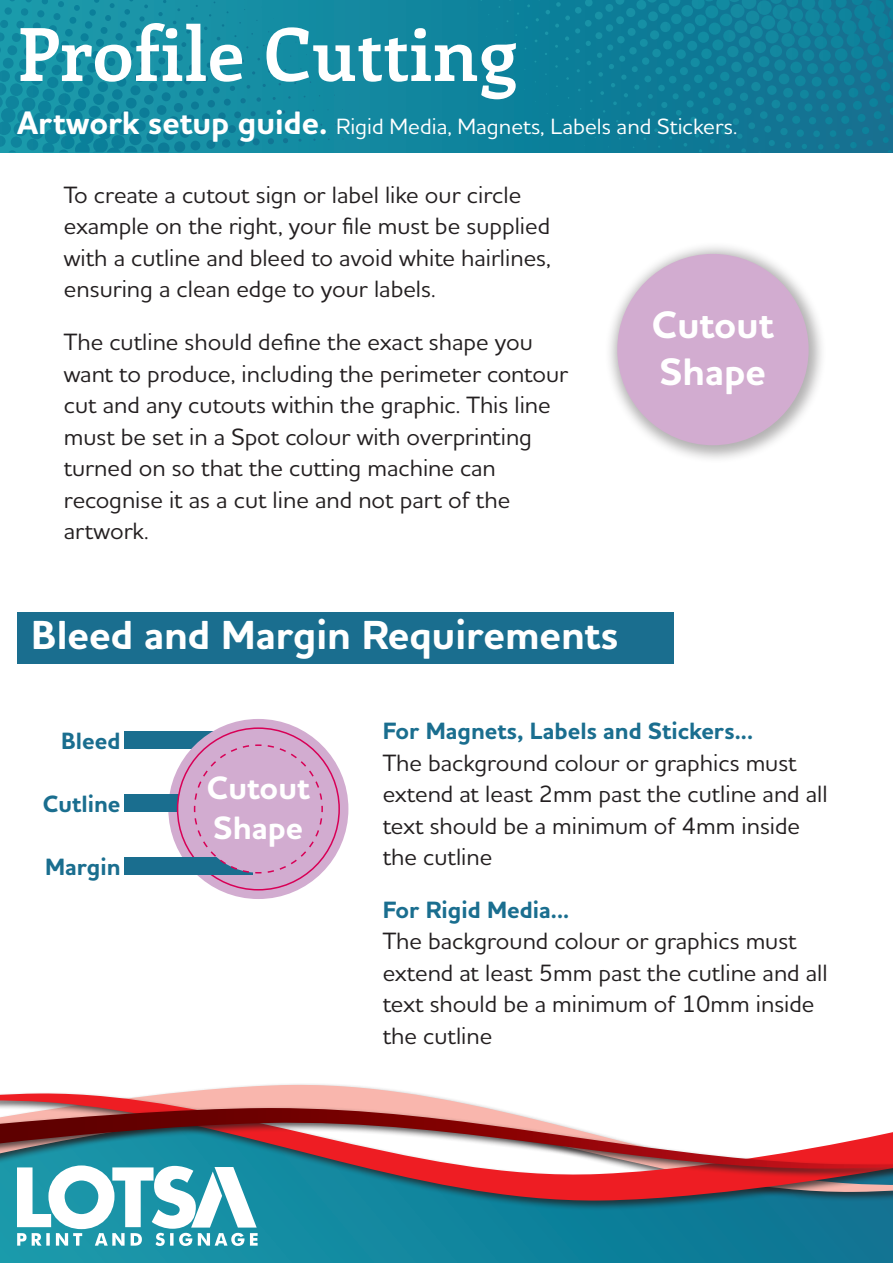
<style>
.page{position:relative;width:893px;height:1263px;background:#fff}
.page>*{position:absolute;margin:0;border:0;box-sizing:border-box;transform-origin:0 0}
.t1{font:700 73.35px "Enriqueta";color:#fff}
.t2{font:700 41.25px "Houschka Alt Pro";color:#fff}
.t3{font:700 39px/46.8px "Houschka Alt Pro";color:#fff}
.t4{font:700 33px/39.6px "Houschka Alt Pro";color:#fff}
.t5{font:500 24px/31.5px "Houschka Alt Pro";color:#231f20}
.t6{font:700 24px "Houschka Alt Pro";color:#1a6e8f}
.t7{font:500 22.5px "Houschka Alt Pro";color:#fff}
.s1{font-weight:700;font-size:33px}
</style>
<div class="page">
<div style="left:124px;top:731px;width:129px;height:18px;background:#1a6e8f"></div>
<div style="left:17px;top:612px;width:657px;height:52px;background:#1a6e8f"></div>
<div style="left:168px;top:719px;width:180px;height:180px;background:#d2acd0;border-radius:50%"></div>
<svg style="left:0;top:0;width:893px;height:152px;background:#11849d"></svg>
<svg style="left:5px;top:0;width:257px;height:21px;background:#1892a6"></svg>
<svg style="left:615px;top:0;width:278px;height:39px;background:#11809a"></svg>
<svg style="left:0;top:1210px;width:893px;height:53px;background:#10839c"></svg>
<svg style="left:194px;top:1084px;width:203px;height:7px"></svg>
<div style="left:0;top:1091px;width:893px;height:119px;background:#231f20;opacity:.75"></div>
<svg style="left:0;top:1092px;width:893px;height:110px"></svg>
<div style="left:0;top:1106px;width:893px;height:72px;background:#231f20;opacity:.75"></div>
<svg style="left:0;top:1108px;width:893px;height:61px"></svg>
<svg style="left:17px;top:1165px;width:241px;height:81px"></svg>
<div style="left:604px;top:241px;width:223px;height:223px;background:#231f20;opacity:.35"></div>
<div style="left:617px;top:254px;width:192px;height:191px;background:#d2acd0;border-radius:50%"></div>
<div style="left:124px;top:794px;width:129px;height:18px;background:#1a6e8f"></div>
<div style="left:178px;top:728px;width:161px;height:162px;background:#d2acd0;border-radius:50%"></div>
<div style="left:124px;top:858px;width:129px;height:17px;background:#1a6e8f"></div>
<svg style="left:193px;top:744px;width:131px;height:130px"></svg>
<h1 class="t1" style="left:17px;top:2px;width:502px">Profile Cutting</h1>
<p class="t7" style="left:17px;top:112px;width:722px"><span class="s1">Artwork setup guide.</span> Rigid Media, Magnets, Labels and Stickers.</p>
<p class="t5" style="left:64px;top:178px;width:488px">To create a cutout sign or label like our circle example on the right, your file must be supplied with a cutline and bleed to avoid white hairlines, ensuring a clean edge to your labels.</p>
<p class="t5" style="left:64px;top:325px;width:506px">The cutline should define the exact shape you want to produce, including the perimeter contour cut and any cutouts within the graphic. This line must be set in a Spot colour with overprinting turned on so that the cutting machine can recognise it as a cut line and not part of the artwork.</p>
<h2 class="t2" style="left:31px;top:608px;width:589px">Bleed and Margin Requirements</h2>
<h3 class="t3" style="left:652px;top:302px;width:124px">Cutout<br>Shape</h3>
<p class="t6" style="left:61px;top:725px;width:61px">Bleed</p>
<p class="t6" style="left:43px;top:788px;width:79px">Cutline</p>
<p class="t6" style="left:45px;top:851px;width:77px">Margin</p>
<h3 class="t4" style="left:207px;top:769px;width:105px">Cutout<br>Shape</h3>
<p class="t6" style="left:383px;top:715px;width:372px">For Magnets, Labels and Stickers...</p>
<p class="t5" style="left:383px;top:746px;width:447px">The background colour or graphics must extend at least 2mm past the cutline and all text should be a minimum of 4mm inside the cutline</p>
<p class="t6" style="left:383px;top:894px;width:188px">For Rigid Media...</p>
<p class="t5" style="left:383px;top:925px;width:447px">The background colour or graphics must extend at least 5mm past the cutline and all text should be a minimum of 10mm inside the cutline</p>
</div>
